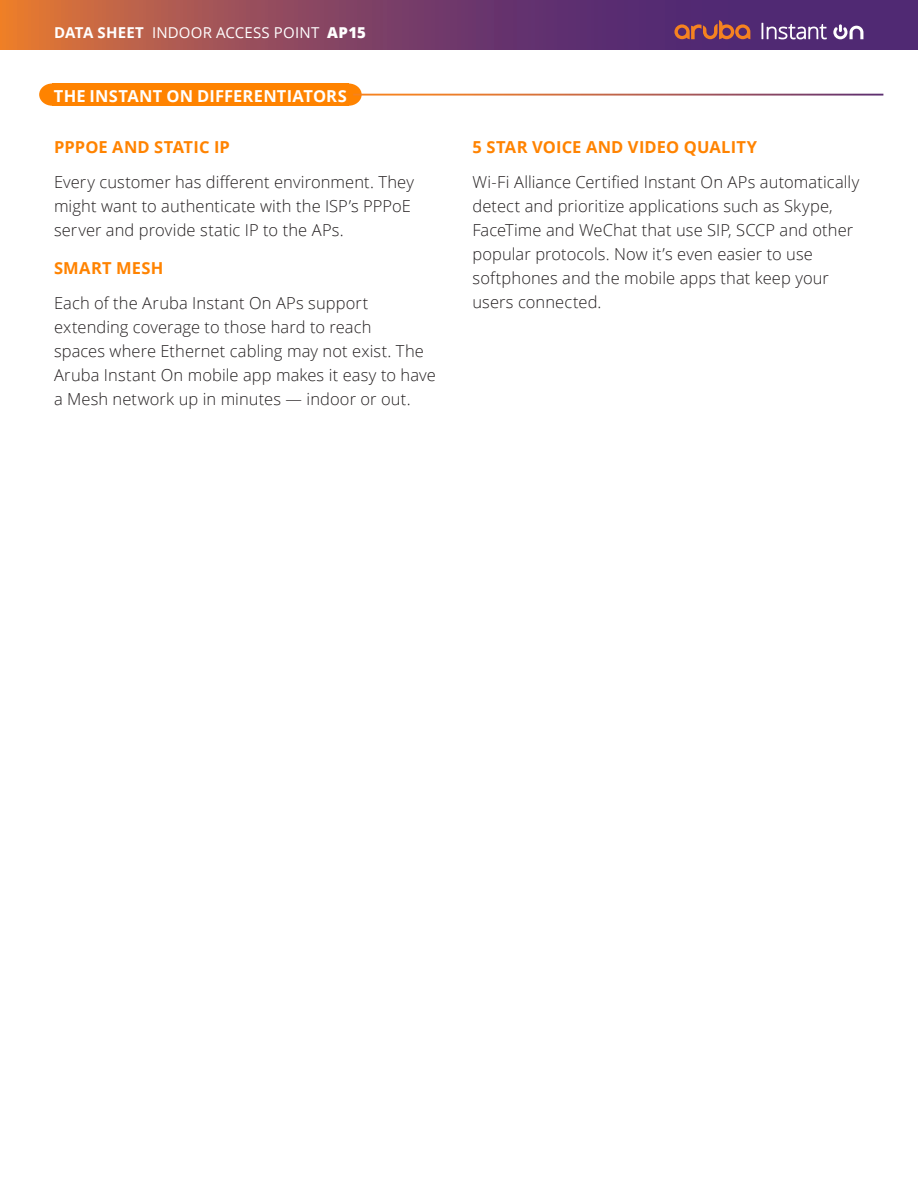
<style>
.page{position:relative;width:918px;height:1188px;background:#fff}
.page>*{position:absolute;margin:0;border:0;box-sizing:border-box;transform-origin:0 0}
.t1{font:300 16.5px/24px "Open Sans";letter-spacing:.005em;color:#231f20}
.t2{font:700 16.5px "Open Sans";letter-spacing:.01em;color:#ff8300}
.t3{font:700 16.5px "Open Sans";letter-spacing:.015em;color:#fff}
.t4{font:15px "Open Sans";letter-spacing:.015em;color:#fff}
.t5{font:700 15px "Open Sans";letter-spacing:.02em;color:#fff}
.s1{font-weight:700}
.s2{font-weight:800}
</style>
<div class="page">
<svg style="left:0;top:0;width:918px;height:49px;background:#804261"></svg>
<svg style="left:674px;top:20px;width:76px;height:19px"></svg>
<svg style="left:833px;top:24px;width:30px;height:15px"></svg>
<svg style="left:762px;top:23px;width:65px;height:16px"></svg>
<div style="left:335px;top:83px;width:27px;height:23px;background:#ff8300;border-radius:50%"></div>
<div style="left:39px;top:83px;width:26px;height:23px;background:#ff8300;border-radius:50%"></div>
<div style="left:52px;top:83px;width:297px;height:23px;background:#ff8300"></div>
<hr style="left:353px;top:94px;width:530px;height:2px;background:#fff">
<p class="t4" style="left:54px;top:23px;width:314px"><span class="s1">DATA SHEET</span> INDOOR ACCESS POINT <span class="s2">AP15</span></p>
<p class="t5" style="left:33px;top:84px;width:271px">THE INSTANT ON DIFFERENTIATORS</p>
<p class="t3" style="left:54px;top:84px;width:294px">THE INSTANT ON DIFFERENTIATORS</p>
<p class="t2" style="left:54px;top:135px;width:177px">PPPOE AND STATIC IP</p>
<p class="t1" style="left:54px;top:169px;width:362px">Every customer has different environment. They might want to authenticate with the ISP’s PPPoE server and provide static IP to the APs.</p>
<p class="t2" style="left:54px;top:257px;width:111px">SMART MESH</p>
<p class="t1" style="left:54px;top:291px;width:383px">Each of the Aruba Instant On APs support extending coverage to those hard to reach<br>spaces where Ethernet cabling may not exist. The Aruba Instant On mobile app makes it easy to have a Mesh network up in minutes — indoor or out.</p>
<p class="t2" style="left:472px;top:135px;width:286px">5 STAR VOICE AND VIDEO QUALITY</p>
<p class="t1" style="left:472px;top:169px;width:388px">Wi-Fi Alliance Certified Instant On APs automatically detect and prioritize applications such as Skype, FaceTime and WeChat that use SIP, SCCP and other popular protocols. Now it’s even easier to use softphones and the mobile apps that keep your users connected.</p>
</div>
